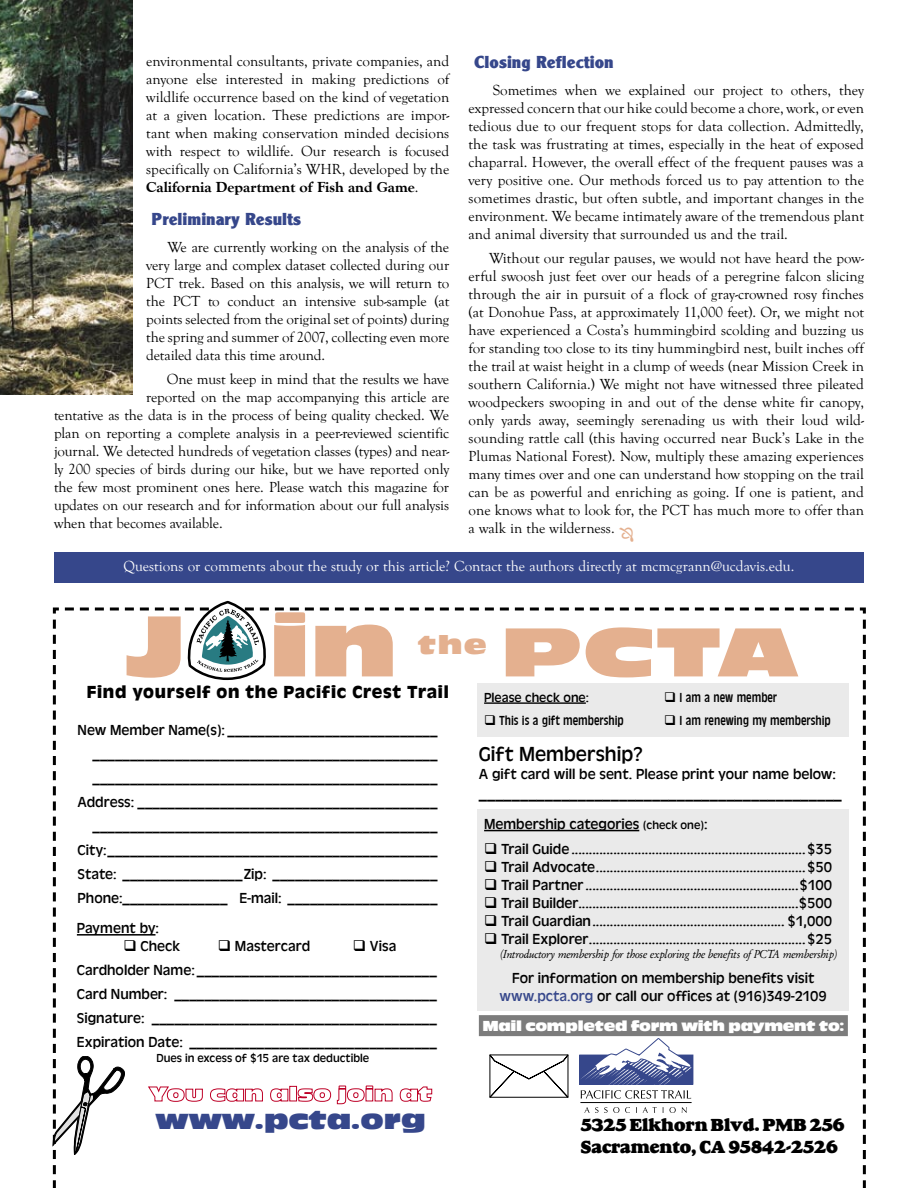
<style>
.page{position:relative;width:918px;height:1188px;background:#fff}
.page>*{position:absolute;margin:0;border:0;box-sizing:border-box;transform-origin:0 0}
.t1{font:90px "Antique Oli Nor D";color:#e4b08f;scale:1.06 1}
.t2{font:72px "Antique Oli Nor D";color:#e4b08f;scale:1.16 1}
.t3{font:27px "Antique Oli Nor D";color:#36478b}
.t4{font:27px "Antique Oli Nor D";color:#e4b08f}
.t5{font:21px "Antique Oli T";color:#000}
.t6{font:18px/21.6px "Goudy Hea P";color:#000}
.t7{font:700 18px "Clearface Got Extr";color:#36478b}
.t8{font:700 18px "Antique Oli T";letter-spacing:.04em;color:#000}
.t9{font:16.5px "Antique Oli T";color:#000}
.t10{font:15px/18px "Goudy Old Sty T";letter-spacing:-.01em;color:#000;text-align:justify}
.t11{font:15px/24px "Antique Oli T";color:#000;text-align:right}
.t12{font:15px "Goudy Old Sty T";color:#fff}
.t13{font:700 15px "Goudy Old Sty T Extr";color:#000}
.t14{font:15px "Antique Oli Nor D";letter-spacing:-.02em;color:#fff;scale:.91 1}
.t15{font:condensed 13.5px "Antique Oli T";color:#000}
.t16{font:13.5px "Antique Oli T";color:#000}
.t17{font:italic 12px "Garamond No 2 T";letter-spacing:-.02em;color:#000;scale:.93 1}
.t18{font:12px "Antique Oli T";color:#000}
.s1{font-family:"Goudy Old Sty T";font-weight:400}
.s2{color:#fff}
.s3{font-size:12px}
.s4{color:#36478b}
</style>
<div class="page">
<svg style="left:53px;top:601px;width:801px;height:587px"></svg>
<div style="left:479px;top:1015px;width:369px;height:21px;background:#7c7c7c"></div>
<img style="left:0;top:0;width:133px;height:394px">
<div style="left:54px;top:552px;width:810px;height:31px;background:#36478b"></div>
<p class="t10" style="left:146px;top:53px;width:305px">environmental consultants, private companies, and anyone else interested in making predictions of wildlife occurrence based on the kind of vegetation at a given location. These predictions are impor&shy;tant when making conservation minded decisions with respect to wildlife. Our research is focused specifically on California’s WHR, developed by the</p>
<p class="t13" style="left:146px;top:179px;width:274px">California Department of Fish and Game<span class="s1">.</span></p>
<p class="t7" style="left:152px;top:209px;width:151px">Preliminary Results</p>
<p class="t10" style="left:146px;top:238px;width:305px;text-indent:21px">We are currently working on the analysis of the very large and complex dataset collected during our PCT trek. Based on this analysis, we will return to the PCT to conduct an intensive sub-sample (at points selected from the original set of points) during the spring and summer of 2007, collecting even more detailed data this time around.</p>
<p class="t10" style="left:167px;top:370px;width:284px">One must keep in mind that the results we have</p>
<p class="t10" style="left:146px;top:388px;width:305px">reported on the map accompanying this article are</p>
<p class="t10" style="left:54px;top:406px;width:397px">tentative as the data is in the process of being quality checked. We</p>
<p class="t10" style="left:54px;top:424px;width:397px">plan on reporting a complete analysis in a peer-reviewed scientific</p>
<p class="t10" style="left:54px;top:442px;width:397px">journal. We detected hundreds of vegetation classes (types) and near-</p>
<p class="t10" style="left:54px;top:460px;width:397px">ly 200 species of birds during our hike, but we have reported only</p>
<p class="t10" style="left:54px;top:478px;width:397px">the few most prominent ones here. Please watch this magazine for</p>
<p class="t10" style="left:54px;top:496px;width:397px">updates on our research and for information about our full analysis</p>
<p class="t10" style="left:54px;top:514px;width:170px">when that becomes available.</p>
<p class="t7" style="left:474px;top:52px;width:141px">Closing Reflection</p>
<p class="t10" style="left:469px;top:81px;width:397px;text-indent:24px">Sometimes when we explained our project to others, they expressed concern that our hike could become a chore, work, or even tedious due to our frequent stops for data collection. Admittedly, the task was frustrating at times, especially in the heat of exposed chaparral. However, the overall effect of the frequent pauses was a very positive one. Our methods forced us to pay attention to the sometimes drastic, but often subtle, and important changes in the environment. We became intimately aware of the tremendous plant and animal diversity that surrounded us and the trail.</p>
<p class="t10" style="left:469px;top:249px;width:397px;text-indent:20px">Without our regular pauses, we would not have heard the pow&shy;erful swoosh just feet over our heads of a peregrine falcon slicing through the air in pursuit of a flock of gray-crowned rosy finches (at Donohue Pass, at approximately 11,000 feet). Or, we might not have experienced a Costa’s hummingbird scolding and buzzing us for standing too close to its tiny hummingbird nest, built inches off the trail at waist height in a clump of weeds (near Mission Creek in southern California.) We might not have witnessed three pileated woodpeckers swooping in and out of the dense white fir canopy, only yards away, seemingly serenading us with their loud wild&shy;sounding rattle call (this having occurred near Buck’s Lake in the Plumas National Forest). Now, multiply these amazing experiences many times over and one can understand how stopping on the trail can be as powerful and enriching as going. If one is patient, and one knows what to look for, the PCT has much more to offer than a walk in the wilderness.</p>
<p class="t12" style="left:124px;top:558px;width:672px">Questions or comments about the study or this article? Contact the authors directly at mcmcgrann@ucdavis.edu.</p>
<h1 class="t1" style="left:125px;top:601px;width:259px">J<span class="s2">o</span>in</h1>
<h2 class="t2" style="left:500px;top:616px;width:258px">PCTA</h2>
<p class="t15" style="left:664px;top:690px;width:114px">❑ I am a new member</p>
<p class="t15" style="left:484px;top:713px;width:141px">❑ This is a gift membership</p>
<p class="t15" style="left:664px;top:713px;width:168px">❑ I am renewing my membership</p>
<h3 class="t4" style="left:418px;top:631px;width:70px">the</h3>
<p class="t16" style="left:484px;top:690px;width:106px">Please check one:</p>
<p class="t8" style="left:87px;top:682px;width:363px">Find yourself on the Pacific Crest Trail</p>
<p class="t11" style="left:78px;top:718px;width:361px">New Member Name(s): ____________________________ ______________________________________________ ______________________________________________ Address: ________________________________________ ______________________________________________ City:____________________________________________ State: ________________Zip: ______________________ Phone:______________ E-mail: ____________________</p>
<h3 class="t5" style="left:479px;top:743px;width:166px">Gift Membership?</h3>
<p class="t11" style="left:479px;top:763px;width:358px">A gift card will be sent. Please print your name below:</p>
<p class="t9" style="left:479px;top:785px;width:364px">____________________________________________</p>
<p class="t11" style="left:484px;top:812px;width:225px">Membership categories <span class="s3">(check one)</span>:</p>
<p class="t11" style="left:484px;top:837px;width:350px">❑ Trail Guide ...................................................................$35</p>
<p class="t11" style="left:484px;top:855px;width:350px">❑ Trail Advocate............................................................$50</p>
<p class="t11" style="left:484px;top:873px;width:350px">❑ Trail Partner.............................................................$100</p>
<p class="t11" style="left:484px;top:891px;width:350px">❑ Trail Builder...............................................................$500</p>
<p class="t11" style="left:484px;top:909px;width:350px">❑ Trail Guardian....................................................... $1,000</p>
<p class="t11" style="left:484px;top:927px;width:350px">❑ Trail Explorer..............................................................$25</p>
<p class="t17" style="left:500px;top:948px;width:365px">(Introductory membership for those exploring the benefits of PCTA membership)</p>
<p class="t11" style="left:500px;top:969px;width:329px;line-height:18px;text-align:center">For information on membership benefits visit <span class="s4">www.pcta.org</span> or call our offices at (916)349-2109</p>
<p class="t11" style="left:77px;top:917px;width:84px">Payment by:</p>
<p class="t11" style="left:123px;top:935px;width:58px">❑ Check</p>
<p class="t11" style="left:218px;top:935px;width:94px">❑ Mastercard</p>
<p class="t11" style="left:77px;top:935px;width:361px;text-align:left;text-indent:276px">❑ Visa Cardholder Name: ________________________________ Card Number: ___________________________________ Signature: ______________________________________ Expiration Date: _________________________________</p>
<p class="t18" style="left:156px;top:1051px;width:214px">Dues in excess of $15 are tax deductible</p>
<p class="t14" style="left:482px;top:1019px;width:399px">Mail completed form with payment to:</p>
<h3 class="t3" style="left:156px;top:1107px;width:272px">www.pcta.org</h3>
<p class="t6" style="left:581px;top:1115px;width:265px">5325 Elkhorn Blvd. PMB 256<br>Sacramento, CA 95842-2526</p>
</div>
